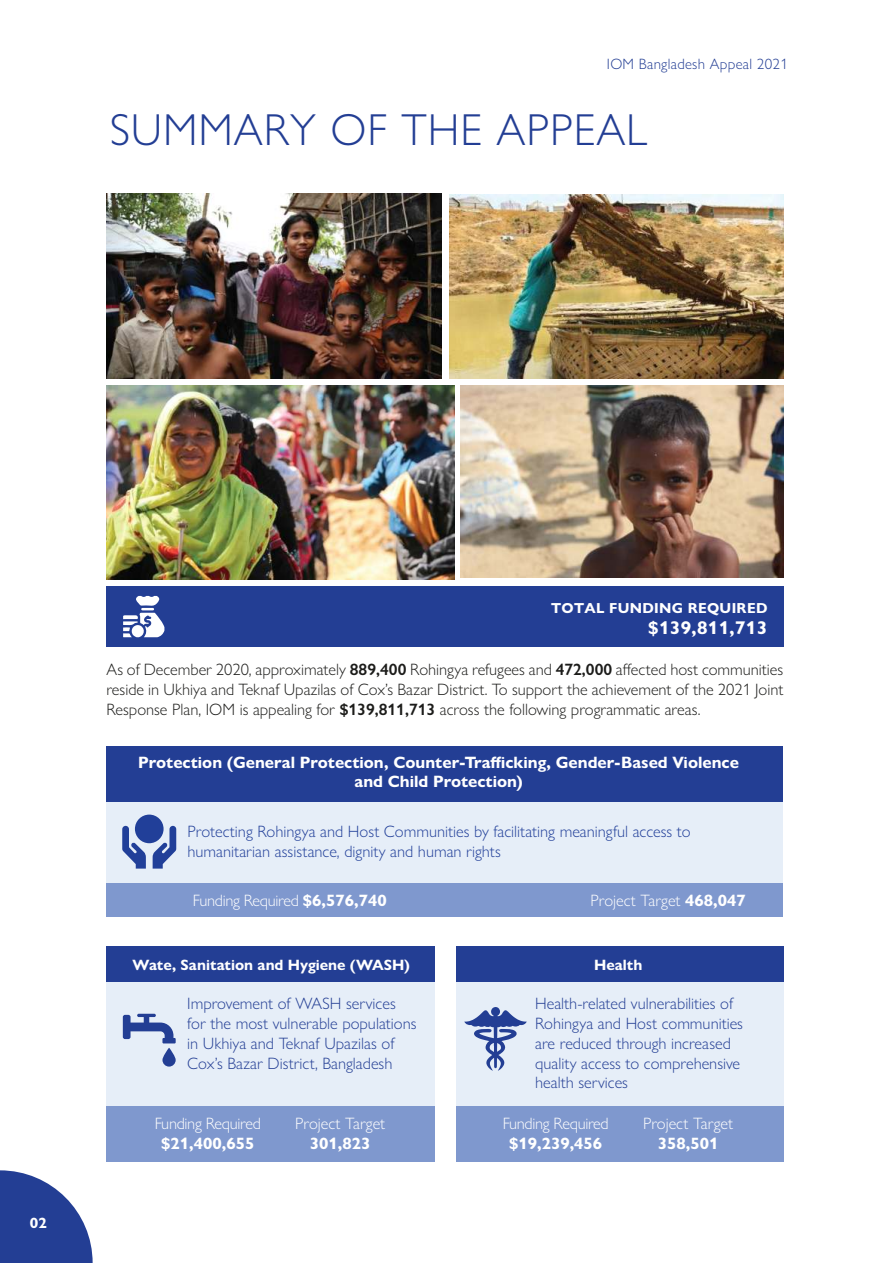
<style>
.page{position:relative;width:893px;height:1263px;background:#fff}
.page>*{position:absolute;margin:0;border:0;box-sizing:border-box;transform-origin:0 0}
.t1{font:300 45px "Gill Sans Nova";letter-spacing:.02em;color:#233e94}
.t2{font:700 18.45px "Gill Sans Nova";letter-spacing:.02em;color:#fff}
.t3{font:300 16.5px/19.8px "Gill Sans Nova";color:#1c1c1a;text-align:justify}
.t4{font:300 16.5px/19.8px "Gill Sans Nova";color:#233e94}
.t5{font:700 16.5px/19.8px "Gill Sans Nova";color:#fff;text-align:center}
.t6{font:300 16.5px/19.8px "Gill Sans Nova";color:#213f99}
.t7{font:300 16.5px "Gill Sans Nova";letter-spacing:-.02em;color:#fff}
.t8{font:300 16.5px "Gill Sans Nova";color:#fff}
.t9{font:700 15px "Gill Sans Nova";color:#fff}
.t10{font:300 15px "Gill Sans Nova";letter-spacing:.02em;color:#233e94}
.t11{font:700 14.55px "Gill Sans Nova";letter-spacing:.02em;color:#fff}
.s1{font-weight:600}
.s2{font-weight:700}
</style>
<div class="page">
<div style="left:106px;top:979px;width:329px;height:167px;background:#e6eef8"></div>
<div style="left:106px;top:946px;width:329px;height:36px;background:#233e94"></div>
<div style="left:106px;top:1106px;width:329px;height:55px;background:#7f98ce"></div>
<svg style="left:0;top:1170px;width:93px;height:93px"></svg>
<div style="left:107px;top:798px;width:676px;height:103px;background:#e6eef8"></div>
<div style="left:107px;top:746px;width:676px;height:56px;background:#233e94"></div>
<div style="left:107px;top:883px;width:676px;height:34px;background:#7f98ce"></div>
<div style="left:135px;top:814px;width:29px;height:29px;background:#213f99;border-radius:50%"></div>
<svg style="left:122px;top:826px;width:24px;height:42px"></svg>
<svg style="left:153px;top:826px;width:23px;height:42px"></svg>
<div style="left:456px;top:979px;width:327px;height:167px;background:#e6eef8"></div>
<div style="left:456px;top:946px;width:327px;height:36px;background:#233e94"></div>
<div style="left:456px;top:1106px;width:327px;height:55px;background:#7f98ce"></div>
<svg style="left:123px;top:1014px;width:53px;height:52px"></svg>
<svg style="left:464px;top:1007px;width:63px;height:64px"></svg>
<img style="left:107px;top:193px;width:335px;height:185px">
<img style="left:449px;top:194px;width:334px;height:184px">
<img style="left:107px;top:385px;width:347px;height:194px">
<img style="left:461px;top:386px;width:322px;height:192px">
<div style="left:106px;top:586px;width:677px;height:61px;background:#233e94"></div>
<svg style="left:123px;top:596px;width:41px;height:41px"></svg>
<p class="t10" style="left:607px;top:59px;width:182px">IOM Bangladesh Appeal 2021</p>
<h1 class="t1" style="left:110px;top:114px;width:539px">SUMMARY OF THE APPEAL</h1>
<p class="t9" style="left:30px;top:1217px;width:19px">02</p>
<p class="t11" style="left:551px;top:602px;width:218px">TOTAL FUNDING REQUIRED</p>
<p class="t2" style="left:648px;top:621px;width:120px">$139,811,713</p>
<p class="t3" style="left:106px;top:661px;width:678px">As of December 2020, approximately <span class="s1">889,400</span> Rohingya refugees and <span class="s1">472,000</span> affected host communities reside in Ukhiya and Teknaf Upazilas of Cox’s Bazar District. To support the achievement of the 2021 Joint Response Plan, IOM is appealing for <span class="s1">$139,811,713</span> across the following programmatic areas.</p>
<p class="t5" style="left:138px;top:754px;width:602px">Protection (General Protection, Counter-Trafficking, Gender-Based Violence and Child Protection)</p>
<p class="t6" style="left:187px;top:823px;width:505px">Protecting Rohingya and Host Communities by facilitating meaningful access to humanitarian assistance, dignity and human rights</p>
<p class="t7" style="left:193px;top:895px;width:195px">Funding Required <span class="s2">$6,576,740</span></p>
<p class="t8" style="left:590px;top:895px;width:157px">Project Target <span class="s2">468,047</span></p>
<p class="t9" style="left:133px;top:959px;width:279px">Wate, Sanitation and Hygiene (WASH)</p>
<p class="t9" style="left:594px;top:959px;width:50px">Health</p>
<p class="t4" style="left:187px;top:995px;width:231px">Improvement of WASH services for the most vulnerable populations in Ukhiya and Teknaf Upazilas of Cox’s Bazar District, Bangladesh</p>
<p class="t7" style="left:155px;top:1117px;width:108px">Funding Required</p>
<p class="t5" style="left:161px;top:1135px;width:95px">$21,400,655</p>
<p class="t8" style="left:295px;top:1117px;width:92px">Project Target</p>
<p class="t5" style="left:310px;top:1135px;width:62px">301,823</p>
<p class="t4" style="left:535px;top:995px;width:209px">Health-related vulnerabilities of<br>Rohingya and Host communities are reduced through increased quality access to comprehensive health services</p>
<p class="t7" style="left:503px;top:1117px;width:108px">Funding Required</p>
<p class="t5" style="left:509px;top:1135px;width:95px">$19,239,456</p>
<p class="t8" style="left:643px;top:1117px;width:92px">Project Target</p>
<p class="t5" style="left:658px;top:1135px;width:62px">358,501</p>
</div>
